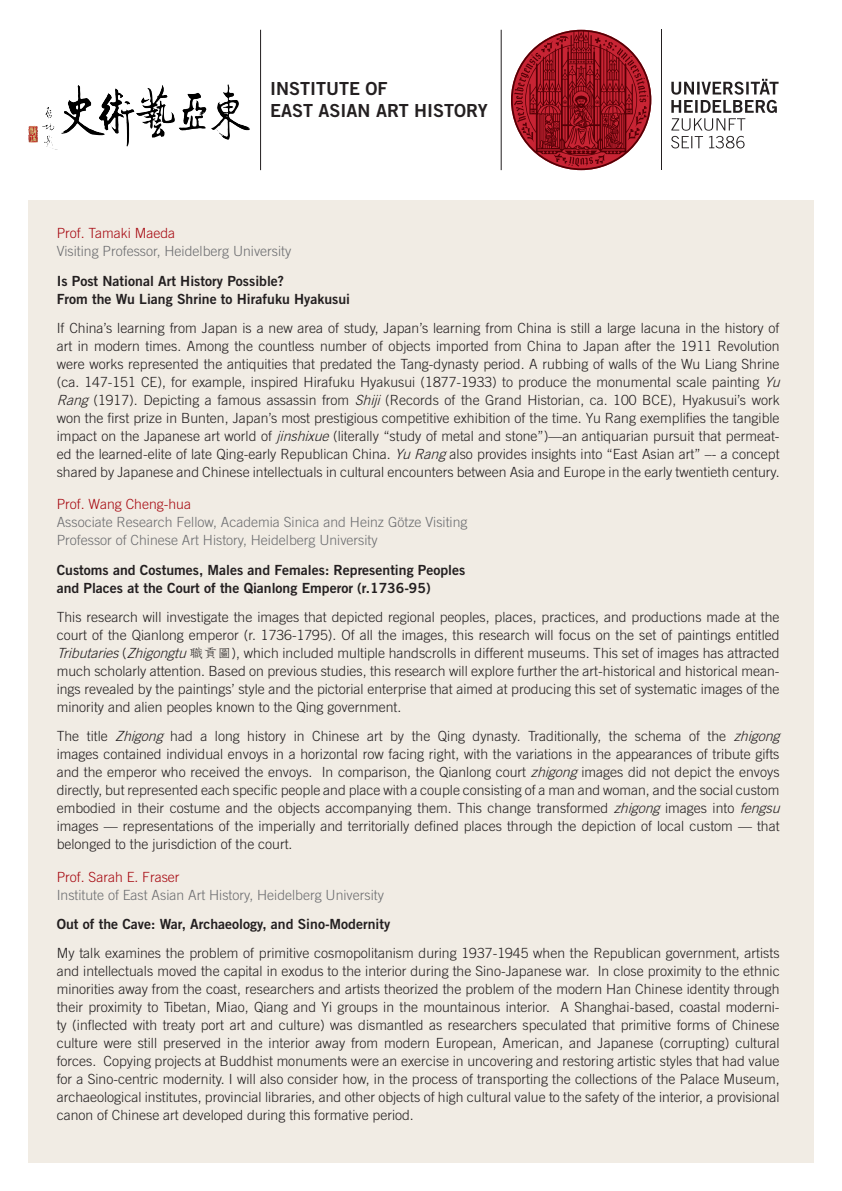
<style>
.page{position:relative;width:842px;height:1191px;background:#fff}
.page>*{position:absolute;margin:0;border:0;box-sizing:border-box;transform-origin:0 0}
.t1{font:18px/21.6px "Trade Gothic LT Std Bd 2";color:#231f20}
.t2{font:300 14px/18px "Trade Gothic LT Std";color:#231f20}
.t3{font:300 14px/18px "Trade Gothic LT Std";color:#6c6d70}
.t4{font:14px/18px "Trade Gothic LT Std Bd 2";color:#231f20}
.s1{color:#a70a12}
.s2{font-style:italic}
.s3{font-family:"HGS Kyokashotai";font-weight:400}
</style>
<div class="page">
<hr style="left:661px;top:30px;width:1px;height:140px;background:#231f20">
<svg style="left:671px;top:79px;width:107px;height:69px"></svg>
<svg style="left:511px;top:30px;width:140px;height:140px"></svg>
<hr style="left:501px;top:30px;width:1px;height:140px;background:#231f20">
<hr style="left:260px;top:30px;width:1px;height:140px;background:#231f20">
<img style="left:211px;top:84px;width:39px;height:56px">
<div style="left:28px;top:200px;width:786px;height:962px;background:#f1ece4"></div>
<p class="t1" style="left:270px;top:78px;width:219px">INSTITUTE OF<br>EAST ASIAN ART HISTORY</p>
<p class="t3" style="left:57px;top:224px;width:236px"><span class="s1">Prof. Tamaki Maeda<br></span>Visiting Professor, Heidelberg University</p>
<p class="t4" style="left:57px;top:271px;width:295px">Is Post National Art History Possible?<br>From the Wu Liang Shrine to Hirafuku Hyakusui</p>
<p class="t2" style="left:57px;top:319px;width:729px">If China’s learning from Japan is a new area of study, Japan’s learning from China is still a large lacuna in the history of art in modern times. Among the countless number of objects imported from China to Japan after the 1911 Revolution were works represented the antiquities that predated the Tang-dynasty period. A rubbing of walls of the Wu Liang Shrine (ca. 147-151 CE), for example, inspired Hirafuku Hyakusui (1877-1933) to produce the monumental scale painting <span class="s2">Yu Rang</span> (1917). Depicting a famous assassin from <span class="s2">Shiji</span> (Records of the Grand Historian, ca. 100 BCE), Hyakusui’s work won the first prize in Bunten, Japan’s most prestigious competitive exhibition of the time. Yu Rang exemplifies the tangible impact on the Japanese art world of <span class="s2">jinshixue</span>(literally “study of metal and stone”)—an antiquarian pursuit that permeat&shy;ed the learned-elite of late Qing-early Republican China. <span class="s2">YuRang</span>also provides insights into “East Asian art” –- a concept shared by Japanese and Chinese intellectuals in cultural encounters between Asia and Europe in the early twentieth century.</p>
<p class="t3" style="left:57px;top:495px;width:412px"><span class="s1">Prof. Wang Cheng-hua<br></span>Associate Research Fellow, Academia Sinica and Heinz Götze Visiting<br>Professor of Chinese Art History, Heidelberg University</p>
<p class="t4" style="left:57px;top:560px;width:410px">Customs and Costumes, Males and Females: Representing Peoples and Places at the Court of the Qianlong Emperor (r.1736-95)</p>
<p class="t2" style="left:57px;top:608px;width:724px;text-align:justify">This research will investigate the images that depicted regional peoples, places, practices, and productions made at the court of the Qianlong emperor (r. 1736-1795). Of all the images, this research will focus on the set of paintings entitled <span class="s2">Tributaries</span>(<span class="s2">Zhigongtu</span><span class="s3">職貢圖</span>), which included multiple handscrolls in different museums. This set of images has attracted much scholarly attention. Based on previous studies, this research will explore further the art-historical and historical mean&shy;ings revealed by the paintings’ style and the pictorial enterprise that aimed at producing this set of systematic images of the minority and alien peoples known to the Qing government.</p>
<p class="t2" style="left:57px;top:727px;width:729px">The title <span class="s2">Zhigong</span> had a long history in Chinese art by the Qing dynasty. Traditionally, the schema of the <span class="s2">zhigong </span>images contained individual envoys in a horizontal row facing right, with the variations in the appearances of tribute gifts and the emperor who received the envoys. In comparison, the Qianlong court <span class="s2">zhigong</span>images did not depict the envoys directly, but represented each specific people and place with a couple consisting of a man and woman, and the social custom embodied in their costume and the objects accompanying them. This change transformed <span class="s2">zhigong</span> images into <span class="s2">fengsu </span>images — representations of the imperially and territorially defined places through the depiction of local custom — that belonged to the jurisdiction of the court.</p>
<p class="t3" style="left:57px;top:867px;width:329px"><span class="s1">Prof. Sarah E. Fraser<br></span>Institute of East Asian Art History, Heidelberg University</p>
<p class="t4" style="left:57px;top:914px;width:335px">Out of the Cave: War, Archaeology, and Sino-Modernity</p>
<p class="t2" style="left:57px;top:944px;width:724px;text-align:justify">My talk examines the problem of primitive cosmopolitanism during 1937-1945 when the Republican government, artists and intellectuals moved the capital in exodus to the interior during the Sino-Japanese war. In close proximity to the ethnic minorities away from the coast, researchers and artists theorized the problem of the modern Han Chinese identity through their proximity to Tibetan, Miao, Qiang and Yi groups in the mountainous interior. A Shanghai-based, coastal moderni&shy;ty (inflected with treaty port art and culture) was dismantled as researchers speculated that primitive forms of Chinese culture were still preserved in the interior away from modern European, American, and Japanese (corrupting) cultural forces. Copying projects at Buddhist monuments were an exercise in uncovering and restoring artistic styles that had value for a Sino-centric modernity. I will also consider how, in the process of transporting the collections of the Palace Museum, archaeological institutes, provincial libraries, and other objects of high cultural value to the safety of the interior, a provisional canon of Chinese art developed during this formative period.</p>
</div>
